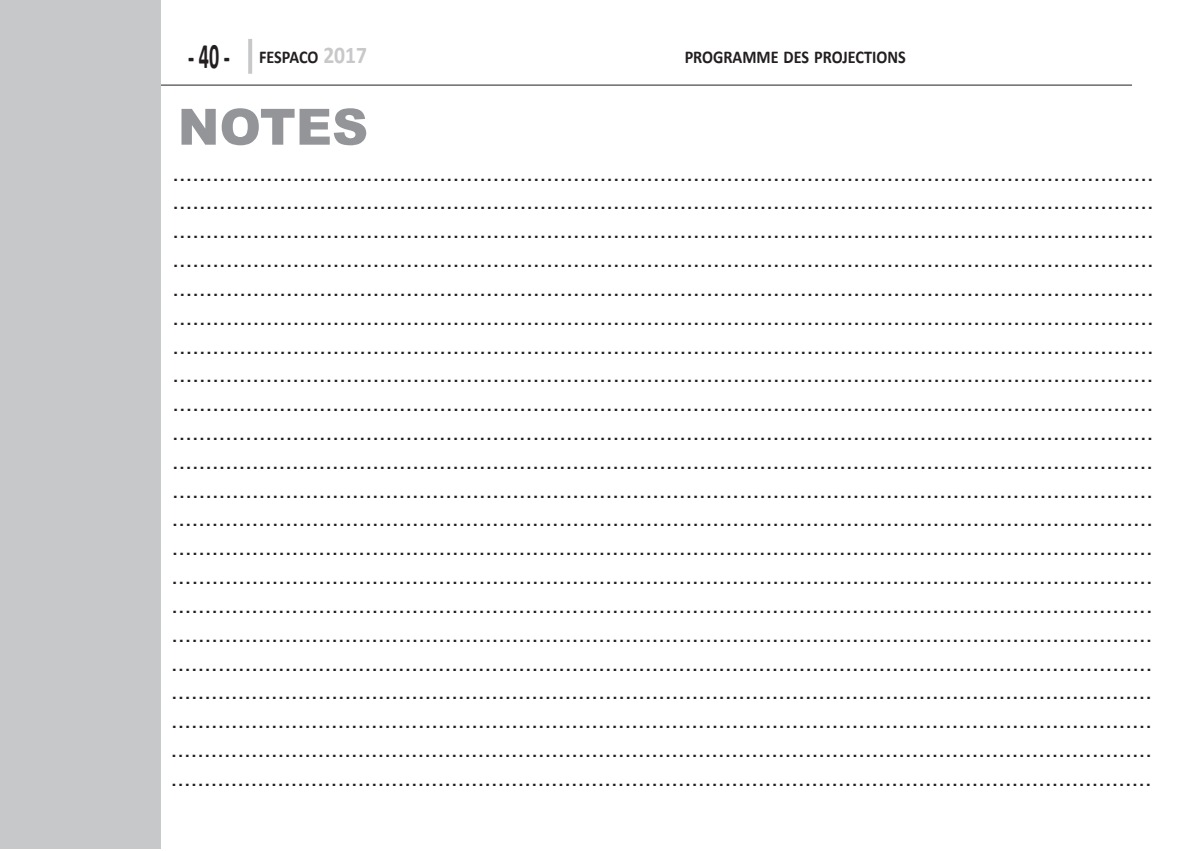
<style>
.page{position:relative;width:1191px;height:851px;background:#fff}
.page>*{position:absolute;margin:0;border:0;box-sizing:border-box;transform-origin:0 0}
.t1{font:900 50px "Arial";color:#939598}
.t2{font:24px/28.8px "Helvetica";color:#231f20;text-align:justify}
.t3{font:700 18px "Calibri";color:#231f20;scale:.9 1}
.s1{font-size:36px}
.s2{font-size:24px;color:#c7c8ca}
</style>
<div class="page">
<hr style="left:142px;top:85px;width:990px;height:1px;background:#231f20">
<div style="left:0;top:0;width:161px;height:848px;background:#c7c8ca"></div>
<hr style="left:248px;top:39px;width:4px;height:35px;background:#c7c8ca">
<p class="t3" style="left:188px;top:46px;width:200px"><span class="s1">- 40 -</span> FESPACO <span class="s2">2017</span></p>
<p class="t3" style="left:684px;top:46px;width:247px">PROGRAMME DES PROJECTIONS</p>
<h1 class="t1" style="left:178px;top:90px;width:192px">NOTES</h1>
<p class="t2" style="left:171px;top:160px;width:984px">................................................................................................................................................... ................................................................................................................................................... ................................................................................................................................................... ................................................................................................................................................... ................................................................................................................................................... ................................................................................................................................................... ................................................................................................................................................... ................................................................................................................................................... ................................................................................................................................................... ................................................................................................................................................... ................................................................................................................................................... ................................................................................................................................................... ................................................................................................................................................... ................................................................................................................................................... ................................................................................................................................................... ................................................................................................................................................... ................................................................................................................................................... ................................................................................................................................................... ................................................................................................................................................... ................................................................................................................................................... ................................................................................................................................................... ...................................................................................................................................................</p>
</div>
